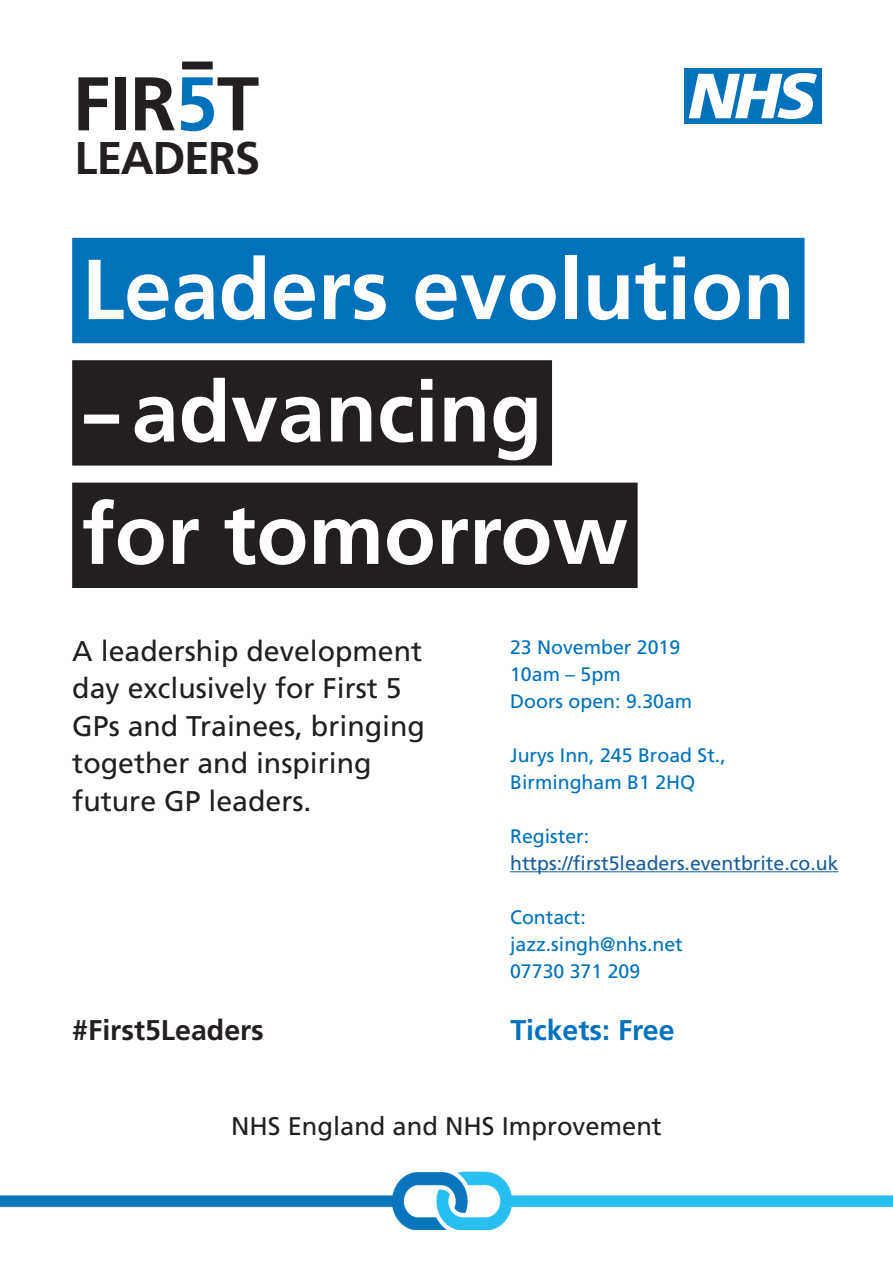
<style>
.page{position:relative;width:893px;height:1263px;background:#fff}
.page>*{position:absolute;margin:0;border:0;box-sizing:border-box;transform-origin:0 0}
.t1{font:700 84.9px "Frutiger LT Std";color:#fff}
.t2{font:700 75.9px "Frutiger LT Std";letter-spacing:-.01em;color:#231f20}
.t3{font:700 45.75px "Frutiger LT Std";letter-spacing:-.03em;color:#231f20}
.t4{font:28.5px/37.5px "Frutiger LT Std";color:#231f20}
.t5{font:700 28.5px "Frutiger LT Std";color:#231f20}
.t6{font:700 28.5px "Frutiger LT Std";color:#0072bc}
.t7{font:25.5px "Frutiger LT Std";color:#231f20}
.t8{font:19.5px/27px "Frutiger LT Std";color:#0072bc}
.t9{font:19.5px "Frutiger LT Std";color:#175d9e}
.s1{color:#0072bc}
</style>
<div class="page">
<div style="left:685px;top:68px;width:137px;height:56px;background:#0072bc"></div>
<svg style="left:689px;top:73px;width:128px;height:46px"></svg>
<img style="left:0;top:1172px;width:893px;height:58px">
<div style="left:72px;top:238px;width:732px;height:105px;background:#0072bc"></div>
<div style="left:72px;top:360px;width:480px;height:106px;background:#231f20"></div>
<div style="left:72px;top:483px;width:566px;height:105px;background:#231f20"></div>
<hr style="left:510px;top:871px;width:328px;height:1px;background:#175d9e">
<div style="left:182px;top:62px;width:31px;height:7px;background:#231f20"></div>
<div style="left:84px;top:415px;width:35px;height:9px;background:#fff"></div>
<h2 class="t2" style="left:72px;top:59px;width:188px">FIR<span class="s1">5</span>T</h2>
<h3 class="t3" style="left:74px;top:131px;width:187px">LEADERS</h3>
<h1 class="t1" style="left:82px;top:240px;width:715px">Leaders evolution</h1>
<h1 class="t1" style="left:132px;top:362px;width:412px">advancing</h1>
<h1 class="t1" style="left:82px;top:484px;width:548px">for tomorrow</h1>
<h3 class="t4" style="left:72px;top:632px;width:354px">A leadership development day exclusively for First 5<br>GPs and Trainees, bringing together and inspiring future GP leaders.</h3>
<p class="t8" style="left:510px;top:634px;width:184px">23 November 2019<br>10am – 5pm<br>Doors open: 9.30am</p>
<p class="t8" style="left:510px;top:742px;width:217px">Jurys Inn, 245 Broad St.,<br>Birmingham B1 2HQ</p>
<p class="t8" style="left:510px;top:823px;width:81px">Register:</p>
<p class="t9" style="left:510px;top:852px;width:330px">https://first5leaders.eventbrite.co.uk</p>
<p class="t8" style="left:510px;top:904px;width:174px">Contact: jazz.singh@nhs.net<br>07730 371 209</p>
<h3 class="t5" style="left:72px;top:1013px;width:193px">#First5Leaders</h3>
<h3 class="t6" style="left:510px;top:1013px;width:166px">Tickets: Free</h3>
<h3 class="t7" style="left:231px;top:1111px;width:432px">NHS England and NHS Improvement</h3>
</div>
